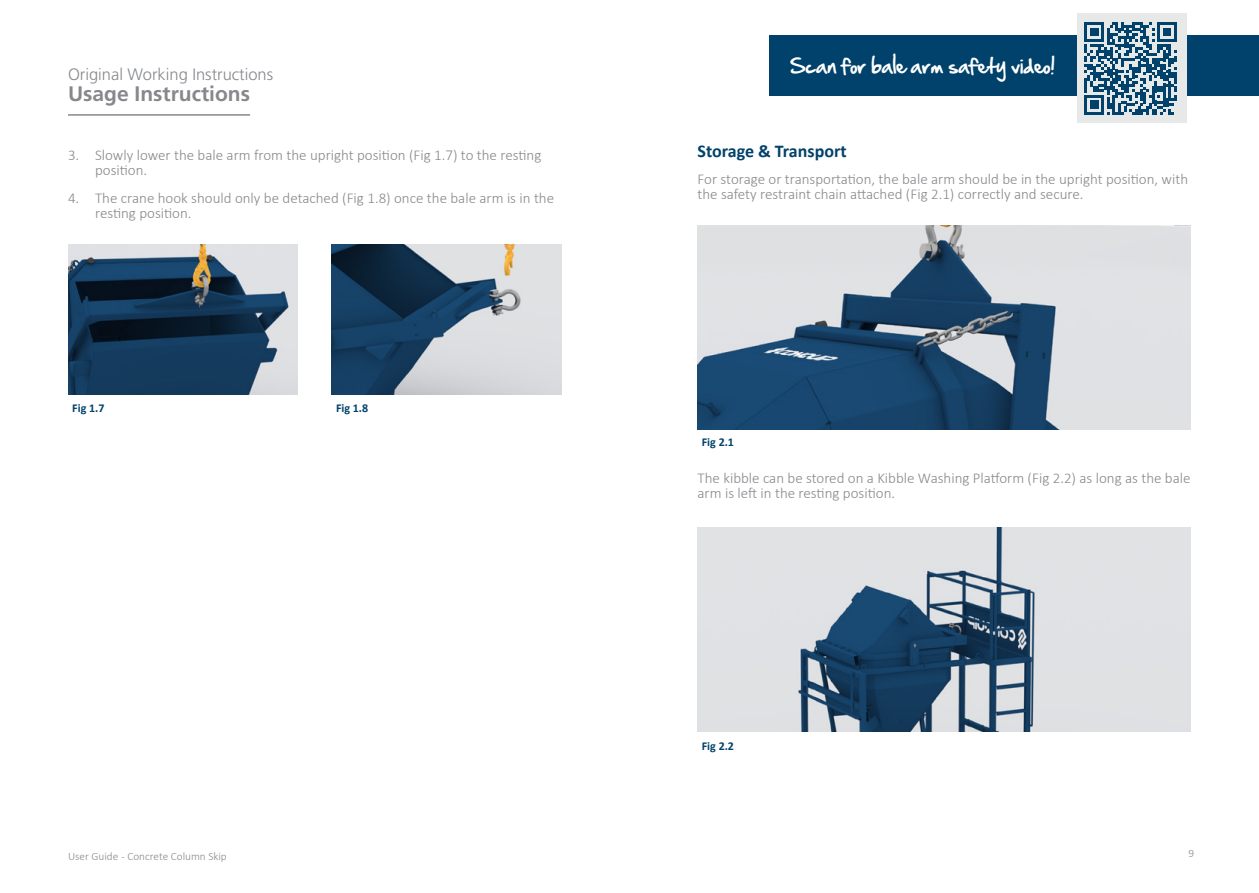
<style>
.page{position:relative;width:1259px;height:893px;background:#fff}
.page>*{position:absolute;margin:0;border:0;box-sizing:border-box;transform-origin:0 0}
.t1{font:700 21px "Frutiger LT Std";color:#86888c}
.t2{font:18px "Hand Of Sean";color:#fff}
.t3{font:700 18px "Calibri";color:#00426b}
.t4{font:300 16.5px "Frutiger LT Std";color:#86888c}
.t5{font:300 15px/15px "Calibri";color:#86888c}
.t6{font:700 12px "Calibri";color:#00426b}
.t7{font:300 11.25px "Calibri";color:#86888c}
</style>
<div class="page">
<img style="left:68px;top:244px;width:230px;height:150px">
<img style="left:332px;top:244px;width:229px;height:150px">
<hr style="left:68px;top:114px;width:182px;height:2px;background:#86888c">
<img style="left:697px;top:225px;width:494px;height:204px">
<img style="left:697px;top:527px;width:494px;height:204px">
<div style="left:770px;top:35px;width:489px;height:61px;background:#00426b"></div>
<div style="left:1077px;top:14px;width:109px;height:109px;background:#e7e8e8"></div>
<svg style="left:1084px;top:22px;width:93px;height:93px"></svg>
<p class="t4" style="left:68px;top:65px;width:207px">Original Working Instructions</p>
<h1 class="t1" style="left:68px;top:82px;width:183px">Usage Instructions</h1>
<p class="t5" style="left:95px;top:147px;width:448px;text-indent:-27px">3. Slowly lower the bale arm from the upright position (Fig 1.7) to the resting position.</p>
<p class="t5" style="left:95px;top:190px;width:460px;text-indent:-27px">4. The crane hook should only be detached (Fig 1.8) once the bale arm is in the resting position.</p>
<p class="t6" style="left:72px;top:399px;width:34px">Fig 1.7</p>
<p class="t6" style="left:336px;top:399px;width:34px">Fig 1.8</p>
<p class="t2" style="left:790px;top:50px;width:266px">Scan for bale arm safety video!</p>
<p class="t3" style="left:697px;top:138px;width:151px">Storage &amp; Transport</p>
<p class="t5" style="left:697px;top:172px;width:492px">For storage or transportation, the bale arm should be in the upright position, with the safety restraint chain attached (Fig 2.1) correctly and secure.</p>
<p class="t6" style="left:702px;top:433px;width:34px">Fig 2.1</p>
<p class="t5" style="left:697px;top:471px;width:494px">The kibble can be stored on a Kibble Washing Platform (Fig 2.2) as long as the bale arm is left in the resting position.</p>
<p class="t6" style="left:702px;top:738px;width:34px">Fig 2.2</p>
<p class="t7" style="left:68px;top:849px;width:160px">User Guide - Concrete Column Skip</p>
<p class="t7" style="left:1188px;top:846px;width:7px">9</p>
</div>
